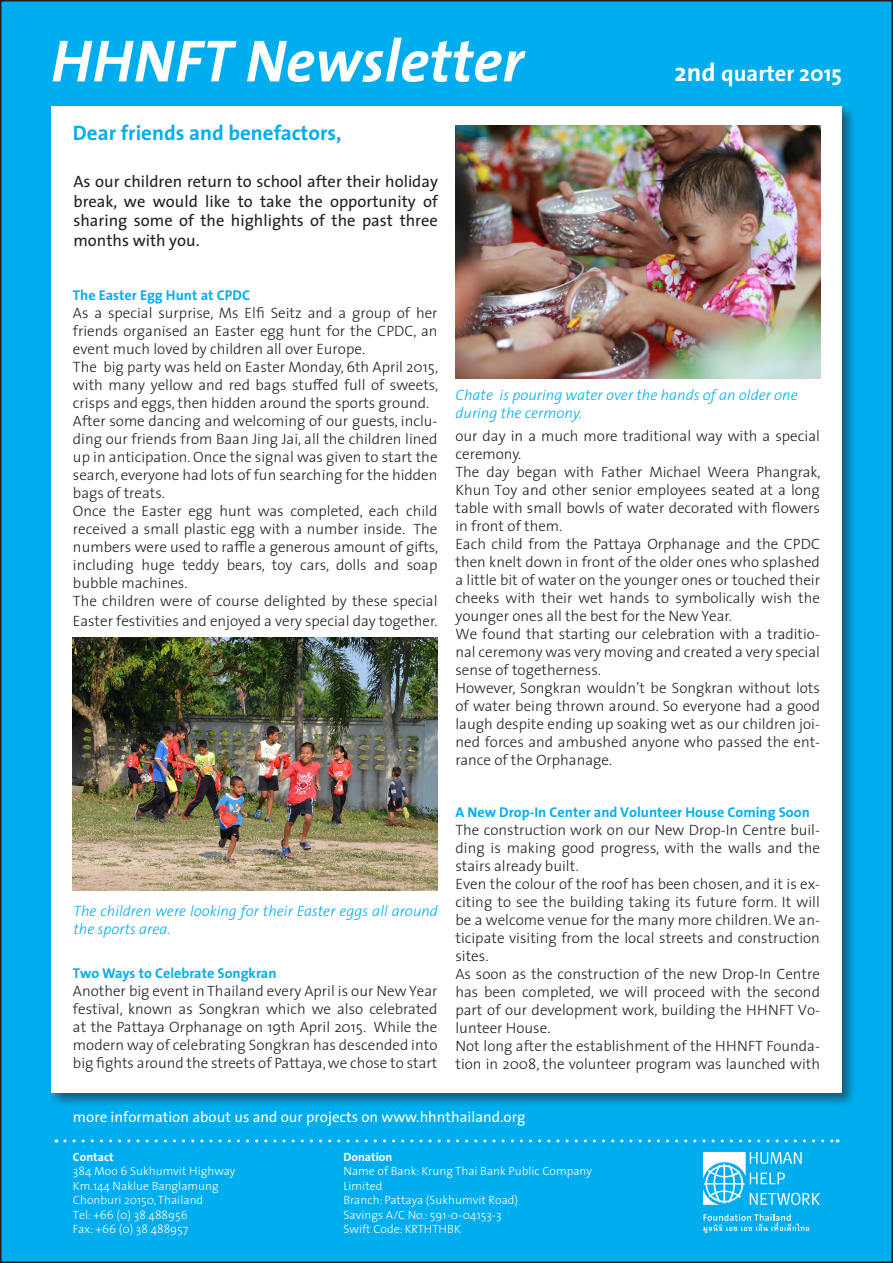
<style>
.page{position:relative;width:893px;height:1263px;background:#fff}
.page>*{position:absolute;margin:0;border:0;box-sizing:border-box;transform-origin:0 0}
.t1{font:italic 700 60px "The Sans";color:#fff}
.t2{font:700 22.5px "The Sans";color:#fff}
.t3{font:700 21px "The Sans";color:#00aeef}
.t4{font:16.5px/19.8px "The Sans";color:#231f20;text-align:justify}
.t5{font:300 15px/18px "The Sans";color:#231f20;text-align:justify}
.t6{font:italic 300 15px/18px "The Sans";color:#00aeef}
.t7{font:15px "The Sans";color:#fff}
.t8{font:700 14.25px "The Sans";color:#00aeef}
.t9{font:300 12px/14.4px "The Sans";color:#fff}
.t10{font:700 12px "The Sans";color:#fff}
.s1{font-size:25.5px}
</style>
<div class="page">
<div style="left:1px;top:1px;width:891px;height:1261px;background:#00aeef"></div>
<div style="left:48px;top:103px;width:809px;height:1005px;background:#231f20;opacity:.56"></div>
<div style="left:51px;top:106px;width:791px;height:987px;background:#fff"></div>
<svg style="left:65px;top:1139px;width:773px;height:3px"></svg>
<svg style="left:703px;top:1152px;width:117px;height:53px"></svg>
<svg style="left:703px;top:1214px;width:106px;height:19px"></svg>
<img style="left:455px;top:125px;width:365px;height:253px">
<img style="left:73px;top:638px;width:364px;height:253px">
<h1 class="t1" style="left:51px;top:11px;width:474px">HHNFT Newsletter</h1>
<p class="t3" style="left:73px;top:115px;width:270px">Dear friends and benefactors,</p>
<p class="t4" style="left:73px;top:171px;width:366px">As our children return to school after their holiday break, we would like to take the opportunity of sharing some of the highlights of the past three months with you.</p>
<h2 class="t2" style="left:675px;top:55px;width:169px"><span class="s1">2nd</span> quarter 2015</h2>
<p class="t8" style="left:73px;top:283px;width:179px">The Easter Egg Hunt at CPDC</p>
<p class="t5" style="left:73px;top:303px;width:366px">As a special surprise, Ms Elfi Seitz and a group of her friends organised an Easter egg hunt for the CPDC, an event much loved by children all over Europe.</p>
<p class="t5" style="left:73px;top:357px;width:367px">The big party was held on Easter Monday, 6th April 2015, with many yellow and red bags stuffed full of sweets, crisps and eggs, then hidden around the sports ground.</p>
<p class="t5" style="left:73px;top:411px;width:366px">After some dancing and welcoming of our guests, inclu&shy;ding our friends from Baan Jing Jai, all the children lined up in anticipation. Once the signal was given to start the search, everyone had lots of fun searching for the hidden bags of treats.</p>
<p class="t5" style="left:73px;top:501px;width:367px">Once the Easter egg hunt was completed, each child received a small plastic egg with a number inside. The numbers were used to raffle a generous amount of gifts, including huge teddy bears, toy cars, dolls and soap bubble machines.</p>
<p class="t5" style="left:73px;top:591px;width:366px;line-height:19.8px">The children were of course delighted by these special<br>Easter festivities and enjoyed a very special day together.</p>
<p class="t6" style="left:73px;top:901px;width:366px">The children were looking for their Easter eggs all around the sports area.</p>
<p class="t8" style="left:73px;top:961px;width:205px">Two Ways to Celebrate Songkran</p>
<p class="t5" style="left:73px;top:981px;width:366px">Another big event in Thailand every April is our New Year festival, known as Songkran which we also celebrated at the Pattaya Orphanage on 19th April 2015. While the modern way of celebrating Songkran has descended into big fights around the streets of Pattaya, we chose to start</p>
<p class="t6" style="left:455px;top:385px;width:344px">Chate is pouring water over the hands of an older one</p>
<p class="t6" style="left:455px;top:403px;width:128px">during the cermony.</p>
<p class="t5" style="left:455px;top:426px;width:366px">our day in a much more traditional way with a special ceremony.</p>
<p class="t5" style="left:455px;top:462px;width:367px">The day began with Father Michael Weera Phangrak, Khun Toy and other senior employees seated at a long table with small bowls of water decorated with flowers in front of them.</p>
<p class="t5" style="left:455px;top:534px;width:366px">Each child from the Pattaya Orphanage and the CPDC then knelt down in front of the older ones who splashed a little bit of water on the younger ones or touched their cheeks with their wet hands to symbolically wish the younger ones all the best for the New Year.</p>
<p class="t5" style="left:455px;top:624px;width:366px">We found that starting our celebration with a traditio&shy;nal ceremony was very moving and created a very special sense of togetherness.</p>
<p class="t5" style="left:455px;top:678px;width:366px">However, Songkran wouldn’t be Songkran without lots of water being thrown around. So everyone had a good laugh despite ending up soaking wet as our children joi&shy;ned forces and ambushed anyone who passed the ent&shy;rance of the Orphanage.</p>
<p class="t8" style="left:455px;top:800px;width:356px">A New Drop-In Center and Volunteer House Coming Soon</p>
<p class="t5" style="left:455px;top:820px;width:366px">The construction work on our New Drop-In Centre buil&shy;ding is making good progress, with the walls and the stairs already built.</p>
<p class="t5" style="left:455px;top:874px;width:366px">Even the colour of the roof has been chosen, and it is ex&shy;citing to see the building taking its future form. It will be a welcome venue for the many more children. We an&shy;ticipate visiting from the local streets and construction sites.</p>
<p class="t5" style="left:455px;top:964px;width:366px">As soon as the construction of the new Drop-In Centre has been completed, we will proceed with the second part of our development work, building the HHNFT Vo&shy;lunteer House.</p>
<p class="t5" style="left:455px;top:1036px;width:366px">Not long after the establishment of the HHNFT Founda&shy;tion in 2008, the volunteer program was launched with</p>
<p class="t7" style="left:73px;top:1104px;width:454px">more information about us and our projects on www.hhnthailand.org</p>
<p class="t10" style="left:73px;top:1147px;width:42px">Contact</p>
<p class="t9" style="left:73px;top:1164px;width:164px">384 Moo 6 Sukhumvit Highway<br>Km.144 Naklue Banglamung<br>Chonburi 20150, Thailand<br>Tel: +66 (0) 38 488956<br>Fax: +66 (0) 38 488957</p>
<p class="t10" style="left:343px;top:1147px;width:50px">Donation</p>
<p class="t9" style="left:343px;top:1164px;width:250px">Name of Bank: Krung Thai Bank Public Company<br>Limited<br>Branch: Pattaya (Sukhumvit Road)<br>Savings A/C No.: 591-0-04153-3<br>Swift Code: KRTHTHBK</p>
</div>
